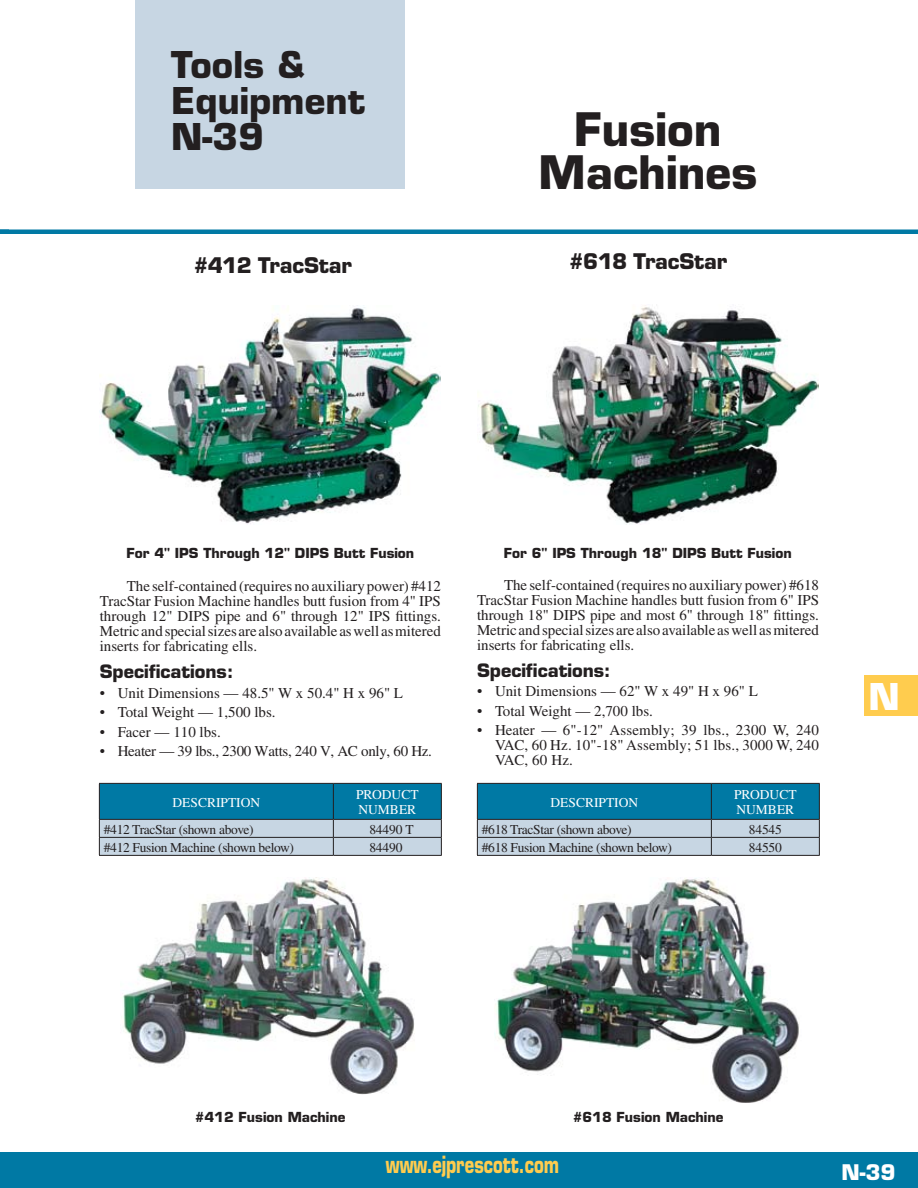
<style>
.page{position:relative;width:918px;height:1188px;background:#fff}
.page>*{position:absolute;margin:0;border:0;box-sizing:border-box;transform-origin:0 0}
.t1{font:700 45px/43.5px "Eurostile";color:#231f20;text-align:center}
.t2{font:700 36px/36px "Eurostile";color:#231f20}
.t3{font:700 36px "Eurostile";color:#fff}
.t4{font:700 23.1px "Eurostile";color:#ffcc4e;scale:.71 1}
.t5{font:700 21px "Eurostile";letter-spacing:-.01em;color:#231f20}
.t6{font:700 21px "Eurostile";color:#fff}
.t7{font:700 18px "Eurostile";color:#231f20}
.t8{font:15px/15px "Times";color:#231f20;text-align:justify}
.t9{font:15px "Times";letter-spacing:-.02em;color:#231f20}
.t10{font:13.5px "Times";letter-spacing:-.025em;color:#231f20}
.t11{font:700 13.5px "Eurostile";color:#231f20}
.t12{font:13.5px/15px "Times";color:#fff}
</style>
<div class="page">
<div style="left:865px;top:675px;width:53px;height:40px;background:#ffcc4e"></div>
<div style="left:0;top:1152px;width:918px;height:36px;background:#0079a4"></div>
<img style="left:122px;top:878px;width:293px;height:217px">
<hr style="left:99px;top:855px;width:234px;height:1px;background:#231f20">
<hr style="left:333px;top:855px;width:109px;height:1px;background:#231f20">
<svg style="left:99px;top:783px;width:343px;height:72px;background:#60a0ba"></svg>
<hr style="left:99px;top:783px;width:234px;height:1px;background:#231f20">
<hr style="left:99px;top:784px;width:1px;height:35px;background:#231f20">
<hr style="left:477px;top:855px;width:234px;height:1px;background:#231f20">
<hr style="left:711px;top:855px;width:109px;height:1px;background:#231f20">
<svg style="left:477px;top:783px;width:343px;height:72px;background:#60a0ba"></svg>
<hr style="left:477px;top:783px;width:234px;height:1px;background:#231f20">
<hr style="left:477px;top:784px;width:1px;height:35px;background:#231f20">
<img style="left:494px;top:878px;width:305px;height:225px">
<img style="left:478px;top:307px;width:341px;height:217px">
<img style="left:99px;top:307px;width:342px;height:217px">
<div style="left:135px;top:0;width:270px;height:189px;background:#c7d6e3"></div>
<hr style="left:0;top:230px;width:918px;height:4px;background:#0079a4">
<h2 class="t2" style="left:171px;top:46px;width:196px">Tools &amp;<br>Equipment<br>N-39</h2>
<h3 class="t5" style="left:193px;top:252px;width:160px">#412 TracStar</h3>
<h1 class="t1" style="left:539px;top:107px;width:220px">Fusion<br>Machines</h1>
<h3 class="t5" style="left:569px;top:248px;width:160px">#618 TracStar</h3>
<p class="t11" style="left:126px;top:545px;width:289px">For 4" IPS Through 12" DIPS Butt Fusion</p>
<p class="t8" style="left:100px;top:578px;width:343px;text-indent:27px">The self-contained (requires no auxiliary power) #412<br>TracStar Fusion Machine handles butt fusion from 4" IPS through 12" DIPS pipe and 6" through 12" IPS fittings.<br>Metric and special sizes are also available as well as mitered inserts for fabricating ells.</p>
<p class="t7" style="left:100px;top:660px;width:135px">Specifications:</p>
<p class="t8" style="left:100px;top:685px;width:305px">• Unit Dimensions — 48.5" W x 50.4" H x 96" L</p>
<p class="t8" style="left:100px;top:704px;width:177px">• Total Weight — 1,500 lbs.</p>
<p class="t8" style="left:100px;top:724px;width:123px">• Facer — 110 lbs.</p>
<p class="t9" style="left:100px;top:743px;width:334px">• Heater — 39 lbs., 2300 Watts, 240 V, AC only, 60 Hz.</p>
<p class="t12" style="left:173px;top:795px;width:9px">description</p>
<p class="t12" style="left:356px;top:787px;width:13px">product number</p>
<p class="t10" style="left:104px;top:822px;width:151px">#412 TracStar (shown above)</p>
<p class="t10" style="left:369px;top:822px;width:46px">84490 T</p>
<p class="t10" style="left:104px;top:840px;width:192px">#412 Fusion Machine (shown below)</p>
<p class="t10" style="left:369px;top:840px;width:35px">84490</p>
<p class="t11" style="left:504px;top:545px;width:289px">For 6" IPS Through 18" DIPS Butt Fusion</p>
<p class="t8" style="left:477px;top:577px;width:344px;text-indent:27px">The self-contained (requires no auxiliary power) #618<br>TracStar Fusion Machine handles butt fusion from 6" IPS through 18" DIPS pipe and most 6" through 18" fittings.<br>Metric and special sizes are also available as well as mitered inserts for fabricating ells.</p>
<p class="t7" style="left:477px;top:659px;width:135px">Specifications:</p>
<p class="t8" style="left:477px;top:684px;width:282px">• Unit Dimensions — 62" W x 49" H x 96" L</p>
<p class="t8" style="left:477px;top:703px;width:177px">• Total Weight — 2,700 lbs.</p>
<p class="t8" style="left:495px;top:723px;width:326px;text-indent:-18px">• Heater — 6"-12" Assembly; 39 lbs., 2300 W, 240<br>VAC, 60 Hz. 10"-18" Assembly; 51 lbs., 3000 W, 240<br>VAC, 60 Hz.</p>
<p class="t12" style="left:551px;top:795px;width:9px">description</p>
<p class="t12" style="left:734px;top:787px;width:13px">product number</p>
<p class="t10" style="left:482px;top:822px;width:151px">#618 TracStar (shown above)</p>
<p class="t10" style="left:749px;top:822px;width:35px">84545</p>
<p class="t10" style="left:482px;top:840px;width:192px">#618 Fusion Machine (shown below)</p>
<p class="t10" style="left:749px;top:840px;width:35px">84550</p>
<h2 class="t3" style="left:868px;top:674px;width:33px">N</h2>
<p class="t11" style="left:195px;top:1109px;width:152px">#412 Fusion Machine</p>
<p class="t11" style="left:573px;top:1109px;width:152px">#618 Fusion Machine</p>
<h3 class="t4" style="left:386px;top:1150px;width:246px">www.ejprescott.com</h3>
<h3 class="t6" style="left:841px;top:1159px;width:56px">N-39</h3>
</div>
